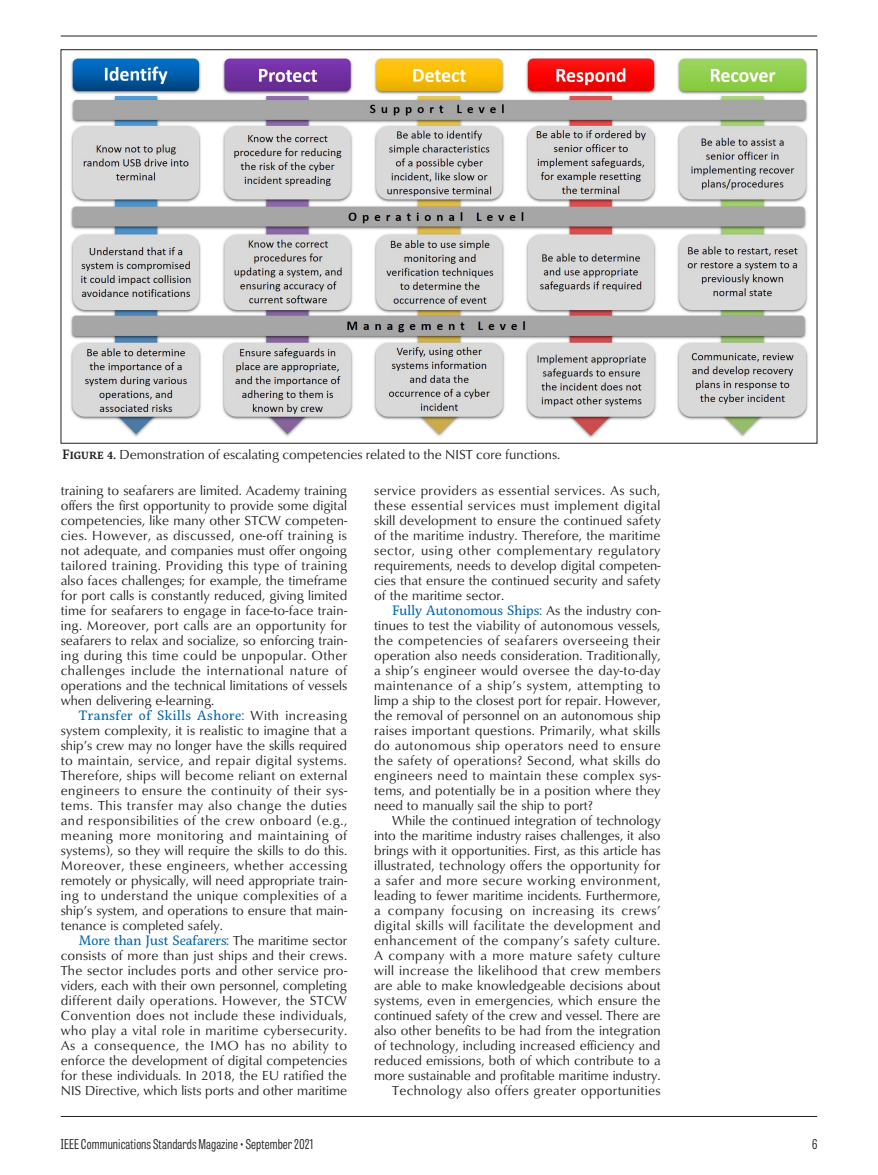
<style>
.page{position:relative;width:878px;height:1175px;background:#fff}
.page>*{position:absolute;margin:0;border:0;box-sizing:border-box;transform-origin:0 0}
.TEXT__Body{font:13.5px/15px "Classico URW";color:#231f20;text-align:justify}
.t1{font:300 13.5px "Tablet Gothic Compressed";letter-spacing:.01em;color:#231f20}
.TEXT__Body-2{font:13.5px "Classico URW";letter-spacing:.025em;color:#231f20}
.t2{font:13.5px "Tablet Gothic Compressed Light SC800";color:#231f20}
.s1{font-family:"Servus Slab";font-weight:500}
.s2{font-family:"Servus Slab";color:#0163a7}
</style>
<div class="page">
<hr style="left:61px;top:36px;width:756px;height:1px;background:#231f20">
<hr style="left:61px;top:1116px;width:756px;height:1px;background:#231f20">
<img style="left:70px;top:57px;width:738px;height:381px">
<p class="TEXT__Body" style="left:62px;top:446px;width:499px"><span class="s1">Figure 4.</span> Demonstration of escalating competencies related to the NIST core functions.</p>
<p class="TEXT__Body" style="left:61px;top:482px;width:288px">training to seafarers are limited. Academy training offers the first opportunity to provide some digital competencies, like many other STCW competen&shy;cies. However, as discussed, one-off training is not adequate, and companies must offer ongoing tailored training. Providing this type of training also faces challenges; for example, the timeframe for port calls is constantly reduced, giving limited time for seafarers to engage in face-to-face train&shy;ing. Moreover, port calls are an opportunity for seafarers to relax and socialize, so enforcing train&shy;ing during this time could be unpopular. Other challenges include the international nature of operations and the technical limitations of vessels when delivering e-learning.</p>
<p class="TEXT__Body" style="left:61px;top:707px;width:288px;text-indent:18px"><span class="s2">Transfer of Skills Ashore:</span> With increasing system complexity, it is realistic to imagine that a ship’s crew may no longer have the skills required to maintain, service, and repair digital systems.<br>Therefore, ships will become reliant on external engineers to ensure the continuity of their sys&shy;tems. This transfer may also change the duties and responsibilities of the crew onboard (e.g., meaning more monitoring and maintaining of systems), so they will require the skills to do this.<br>Moreover, these engineers, whether accessing remotely or physically, will need appropriate train&shy;ing to understand the unique complexities of a ship’s system, and operations to ensure that main&shy;tenance is completed safely.</p>
<p class="TEXT__Body" style="left:61px;top:932px;width:288px;text-indent:18px"><span class="s2">More than Just Seafarers:</span> The maritime sector consists of more than just ships and their crews.<br>The sector includes ports and other service pro&shy;viders, each with their own personnel, completing different daily operations. However, the STCW Convention does not include these individuals, who play a vital role in maritime cybersecurity.<br>As a consequence, the IMO has no ability to enforce the development of digital competencies for these individuals. In 2018, the EU ratified the NIS Directive, which lists ports and other maritime</p>
<p class="TEXT__Body" style="left:374px;top:482px;width:288px">service providers as essential services. As such, these essential services must implement digital skill development to ensure the continued safety of the maritime industry. Therefore, the maritime sector, using other complementary regulatory requirements, needs to develop digital competen&shy;cies that ensure the continued security and safety of the maritime sector.</p>
<p class="TEXT__Body" style="left:374px;top:602px;width:288px;text-indent:18px"><span class="s2">Fully Autonomous Ships:</span> As the industry con&shy;tinues to test the viability of autonomous vessels, the competencies of seafarers overseeing their operation also needs consideration. Traditionally, a ship’s engineer would oversee the day-to-day maintenance of a ship’s system, attempting to limp a ship to the closest port for repair. However, the removal of personnel on an autonomous ship raises important questions. Primarily, what skills do autonomous ship operators need to ensure the safety of operations? Second, what skills do engineers need to maintain these complex sys&shy;tems, and potentially be in a position where they need to manually sail the ship to port?</p>
<p class="TEXT__Body" style="left:374px;top:812px;width:288px;text-indent:18px">While the continued integration of technology into the maritime industry raises challenges, it also brings with it opportunities. First, as this article has illustrated, technology offers the opportunity for a safer and more secure working environment, leading to fewer maritime incidents. Furthermore, a company focusing on increasing its crews’ digital skills will facilitate the development and enhancement of the company’s safety culture.<br>A company with a more mature safety culture will increase the likelihood that crew members are able to make knowledgeable decisions about systems, even in emergencies, which ensure the continued safety of the crew and vessel. There are also other benefits to be had from the integration of technology, including increased efficiency and reduced emissions, both of which contribute to a more sustainable and profitable maritime industry.</p>
<p class="TEXT__Body-2" style="left:392px;top:1080px;width:270px">Technology also offers greater opportunities</p>
<p class="t1" style="left:61px;top:1135px;width:254px">IEEE Communications Standards Magazine • September 2021</p>
<p class="t2" style="left:812px;top:1135px;width:7px">6</p>
</div>
